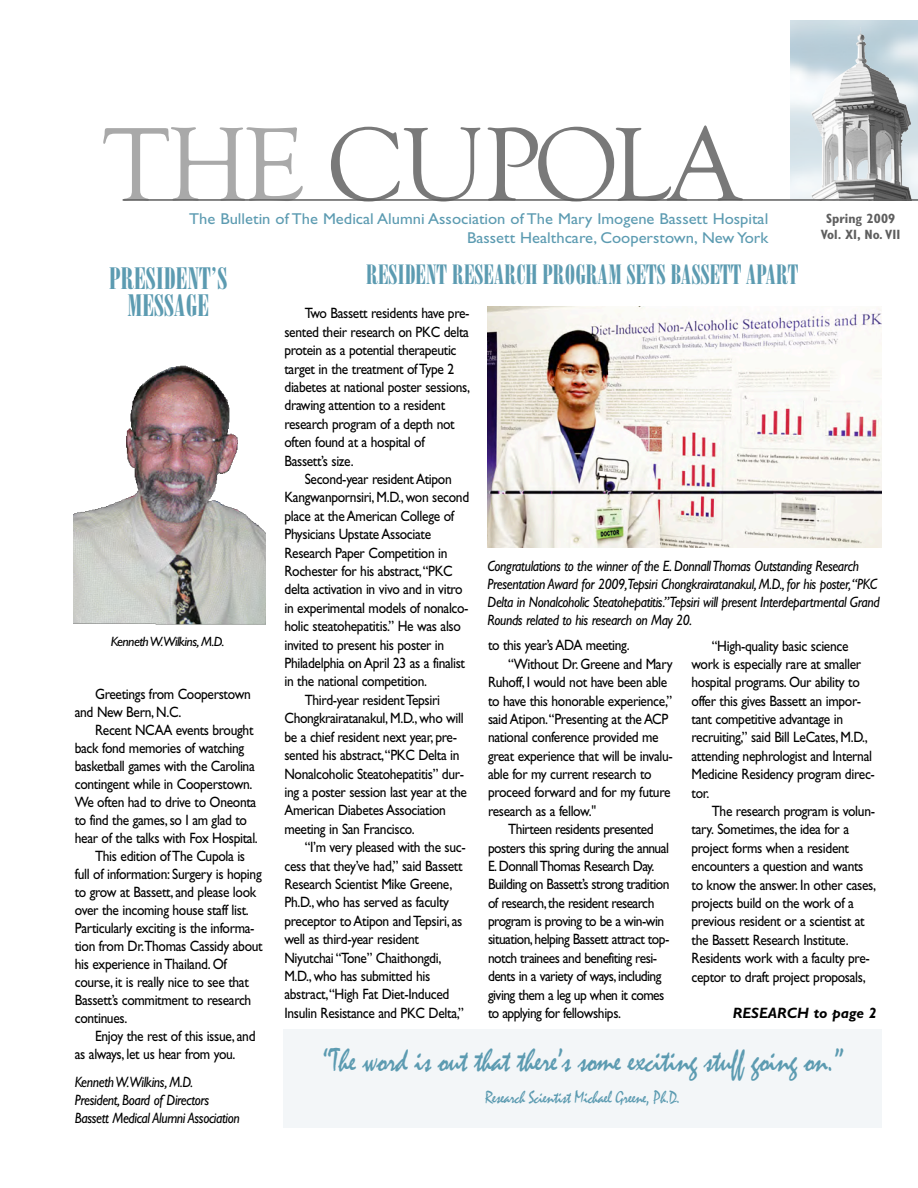
<style>
.page{position:relative;width:918px;height:1188px;background:#fff}
.page>*{position:absolute;margin:0;border:0;box-sizing:border-box;transform-origin:0 0}
.t1{font:108px "Goudy Old Style T";letter-spacing:-.02em;color:#797979}
.t2{font:33px "Mistral";letter-spacing:-.025em;color:#5c9bb1;scale:.9 1}
.t3{font:30px/27px "Bodoni Poster Compressed";color:#5c9bb1;text-align:center}
.t4{font:27px "Bodoni Poster Compressed";color:#5c9bb1}
.t5{font:18px "Mistral";letter-spacing:-.025em;color:#5c9bb1;scale:.9 1}
.t6{font:15.75px/18.9px "Gill Sans";color:#5c9bb1;text-align:right;scale:1.05 1}
.t7{font:15px/18.5px "Gill Sans";letter-spacing:-.025em;color:#000;scale:.9 1}
.t8{font:italic 15px/18px "Gill Sans";letter-spacing:-.025em;color:#000;scale:.9 1}
.t9{font:italic 700 15px "Gill Sans";color:#000}
.t10{font:700 condensed 13.5px/16.2px "Gill Sans";color:#5e5e5e;text-align:center}
.t11{font:italic 13.5px "Gill Sans";letter-spacing:-.04em;color:#000}
.s1{color:#a9a9a9}
</style>
<div class="page">
<img style="left:790px;top:21px;width:128px;height:178px">
<img style="left:790px;top:27px;width:70px;height:172px">
<hr style="left:123px;top:199px;width:795px;height:2px;background:#5e5e5e">
<img style="left:74px;top:365px;width:192px;height:259px">
<img style="left:488px;top:306px;width:394px;height:242px">
<div style="left:283px;top:1029px;width:599px;height:99px;background:#f3f6f8"></div>
<h1 class="t1" style="left:103px;top:103px;width:639px"><span class="s1">THE</span> CUPOLA</h1>
<p class="t6" style="left:189px;top:211px;width:553px">The Bulletin of The Medical Alumni Association of The Mary Imogene Bassett Hospital<br>Bassett Healthcare, Cooperstown, New York</p>
<p class="t10" style="left:821px;top:212px;width:81px">Spring 2009<br>Vol. XI, No. VII</p>
<h3 class="t3" style="left:109px;top:268px;width:120px">PRESIDENT’S<br>MESSAGE</h3>
<h3 class="t4" style="left:366px;top:265px;width:434px">RESIDENT RESEARCH PROGRAM SETS BASSETT APART</h3>
<p class="t7" style="left:284px;top:306px;width:208px;text-indent:20px">Two Bassett residents have pre&shy;sented their research on PKC delta protein as a potential therapeutic target in the treatment of Type 2 diabetes at national poster sessions, drawing attention to a resident research program of a depth not often found at a hospital of<br>Bassett’s size.</p>
<p class="t7" style="left:305px;top:471px;width:165px">Second-year resident Atipon</p>
<p class="t7" style="left:284px;top:490px;width:207px">Kangwanpornsiri, M.D., won second</p>
<p class="t7" style="left:284px;top:508px;width:190px">place at the American College of</p>
<p class="t7" style="left:284px;top:527px;width:165px">Physicians Upstate Associate</p>
<p class="t7" style="left:284px;top:545px;width:183px">Research Paper Competition in</p>
<p class="t7" style="left:284px;top:563px;width:188px">Rochester for his abstract,“PKC</p>
<p class="t7" style="left:284px;top:582px;width:200px">delta activation in vivo and in vitro</p>
<p class="t7" style="left:284px;top:600px;width:206px">in experimental models of nonalco-</p>
<p class="t7" style="left:284px;top:619px;width:198px">holic steatohepatitis.” He was also</p>
<p class="t7" style="left:284px;top:637px;width:179px">invited to present his poster in</p>
<p class="t7" style="left:284px;top:655px;width:202px">Philadelphia on April 23 as a finalist</p>
<p class="t7" style="left:284px;top:674px;width:160px">in the national competition.</p>
<p class="t7" style="left:305px;top:692px;width:152px">Third-year resident Tepsiri</p>
<p class="t7" style="left:284px;top:711px;width:201px">Chongkrairatanakul, M.D., who will</p>
<p class="t7" style="left:284px;top:729px;width:193px">be a chief resident next year, pre-</p>
<p class="t7" style="left:284px;top:748px;width:196px">sented his abstract,“PKC Delta in</p>
<p class="t7" style="left:284px;top:766px;width:201px">Nonalcoholic Steatohepatitis” dur-</p>
<p class="t7" style="left:284px;top:784px;width:204px">ing a poster session last year at the</p>
<p class="t7" style="left:284px;top:803px;width:181px">American Diabetes Association</p>
<p class="t7" style="left:284px;top:821px;width:146px">meeting in San Francisco.</p>
<p class="t7" style="left:305px;top:840px;width:180px">“I’m very pleased with the suc-</p>
<p class="t7" style="left:284px;top:858px;width:199px">cess that they’ve had,” said Bassett</p>
<p class="t7" style="left:284px;top:876px;width:188px">Research Scientist Mike Greene,</p>
<p class="t7" style="left:284px;top:895px;width:184px">Ph.D., who has served as faculty</p>
<p class="t7" style="left:284px;top:913px;width:199px">preceptor to Atipon and Tepsiri, as</p>
<p class="t7" style="left:284px;top:932px;width:151px">well as third-year resident</p>
<p class="t7" style="left:284px;top:950px;width:176px">Niyutchai “Tone” Chaithongdi,</p>
<p class="t7" style="left:284px;top:968px;width:164px">M.D., who has submitted his</p>
<p class="t7" style="left:284px;top:987px;width:185px">abstract,“High Fat Diet-Induced</p>
<p class="t7" style="left:284px;top:1005px;width:201px">Insulin Resistance and PKC Delta,”</p>
<p class="t8" style="left:488px;top:559px;width:437px">Congratulations to the winner of the E. Donnall Thomas Outstanding Research Presentation Award for 2009,Tepsiri Chongkrairatanakul, M.D., for his poster,“PKC Delta in Nonalcoholic Steatohepatitis.” Tepsiri will present Interdepartmental Grand Rounds related to his research on May 20.</p>
<p class="t11" style="left:111px;top:637px;width:115px">Kenneth W.Wilkins, M.D.</p>
<p class="t7" style="left:488px;top:638px;width:159px">to this year’s ADA meeting.</p>
<p class="t7" style="left:508px;top:656px;width:184px">“Without Dr. Greene and Mary</p>
<p class="t7" style="left:488px;top:675px;width:201px">Ruhoff, I would not have been able</p>
<p class="t7" style="left:488px;top:693px;width:206px">to have this honorable experience,”</p>
<p class="t7" style="left:488px;top:711px;width:202px">said Atipon.“Presenting at the ACP</p>
<p class="t7" style="left:488px;top:730px;width:191px">national conference provided me</p>
<p class="t7" style="left:488px;top:748px;width:207px">great experience that will be invalu-</p>
<p class="t7" style="left:488px;top:766px;width:183px">able for my current research to</p>
<p class="t7" style="left:488px;top:785px;width:204px">proceed forward and for my future</p>
<p class="t7" style="left:488px;top:803px;width:122px">research as a fellow."</p>
<p class="t7" style="left:508px;top:822px;width:163px">Thirteen residents presented</p>
<p class="t7" style="left:488px;top:840px;width:203px">posters this spring during the annual</p>
<p class="t7" style="left:488px;top:858px;width:186px">E. Donnall Thomas Research Day.</p>
<p class="t7" style="left:488px;top:877px;width:203px">Building on Bassett’s strong tradition</p>
<p class="t7" style="left:488px;top:895px;width:186px">of research, the resident research</p>
<p class="t7" style="left:488px;top:913px;width:197px">program is proving to be a win-win</p>
<p class="t7" style="left:488px;top:932px;width:203px">situation, helping Bassett attract top-</p>
<p class="t7" style="left:488px;top:950px;width:189px">notch trainees and benefiting resi-</p>
<p class="t7" style="left:488px;top:969px;width:194px">dents in a variety of ways, including</p>
<p class="t7" style="left:488px;top:987px;width:197px">giving them a leg up when it comes</p>
<p class="t7" style="left:488px;top:1005px;width:149px">to applying for fellowships.</p>
<p class="t7" style="left:692px;top:638px;width:205px;text-indent:20px">“High-quality basic science work is especially rare at smaller hospital programs. Our ability to offer this gives Bassett an impor&shy;tant competitive advantage in recruiting,” said Bill LeCates, M.D., attending nephrologist and Internal<br>Medicine Residency program direc&shy;tor.</p>
<p class="t7" style="left:692px;top:803px;width:206px;text-indent:20px">The research program is volun&shy;tary. Sometimes, the idea for a project forms when a resident encounters a question and wants to know the answer. In other cases, projects build on the work of a previous resident or a scientist at the Bassett Research Institute.<br>Residents work with a faculty pre&shy;ceptor to draft project proposals,</p>
<p class="t7" style="left:75px;top:686px;width:197px;line-height:18px;text-indent:20px">Greetings from Cooperstown and New Bern, N.C.</p>
<p class="t7" style="left:95px;top:722px;width:178px">Recent NCAA events brought</p>
<p class="t7" style="left:75px;top:740px;width:190px">back fond memories of watching</p>
<p class="t7" style="left:75px;top:758px;width:201px">basketball games with the Carolina</p>
<p class="t7" style="left:75px;top:776px;width:199px">contingent while in Cooperstown.</p>
<p class="t7" style="left:75px;top:794px;width:203px">We often had to drive to Oneonta</p>
<p class="t7" style="left:75px;top:812px;width:193px">to find the games, so I am glad to</p>
<p class="t7" style="left:75px;top:830px;width:205px">hear of the talks with Fox Hospital.</p>
<p class="t7" style="left:95px;top:848px;width:168px">This edition of The Cupola is</p>
<p class="t7" style="left:75px;top:866px;width:209px">full of information: Surgery is hoping</p>
<p class="t7" style="left:75px;top:884px;width:203px">to grow at Bassett, and please look</p>
<p class="t7" style="left:75px;top:902px;width:195px">over the incoming house staff list.</p>
<p class="t7" style="left:75px;top:920px;width:201px">Particularly exciting is the informa-</p>
<p class="t7" style="left:75px;top:938px;width:210px">tion from Dr.Thomas Cassidy about</p>
<p class="t7" style="left:75px;top:956px;width:170px">his experience in Thailand. Of</p>
<p class="t7" style="left:75px;top:974px;width:195px">course, it is really nice to see that</p>
<p class="t7" style="left:75px;top:992px;width:198px">Bassett’s commitment to research</p>
<p class="t7" style="left:75px;top:1010px;width:60px">continues.</p>
<p class="t7" style="left:95px;top:1028px;width:180px">Enjoy the rest of this issue, and</p>
<p class="t7" style="left:75px;top:1046px;width:180px">as always, let us hear from you.</p>
<p class="t8" style="left:75px;top:1075px;width:185px">Kenneth W.Wilkins, M.D.<br>President, Board of Directors<br>Bassett Medical Alumni Association</p>
<p class="t9" style="left:733px;top:1007px;width:145px">RESEARCH to page 2</p>
<h2 class="t2" style="left:321px;top:1047px;width:582px">“The word is out that there’s some exciting stuff going on.”</h2>
<p class="t5" style="left:485px;top:1089px;width:218px">Research Scientist Michael Greene, Ph.D.</p>
</div>
